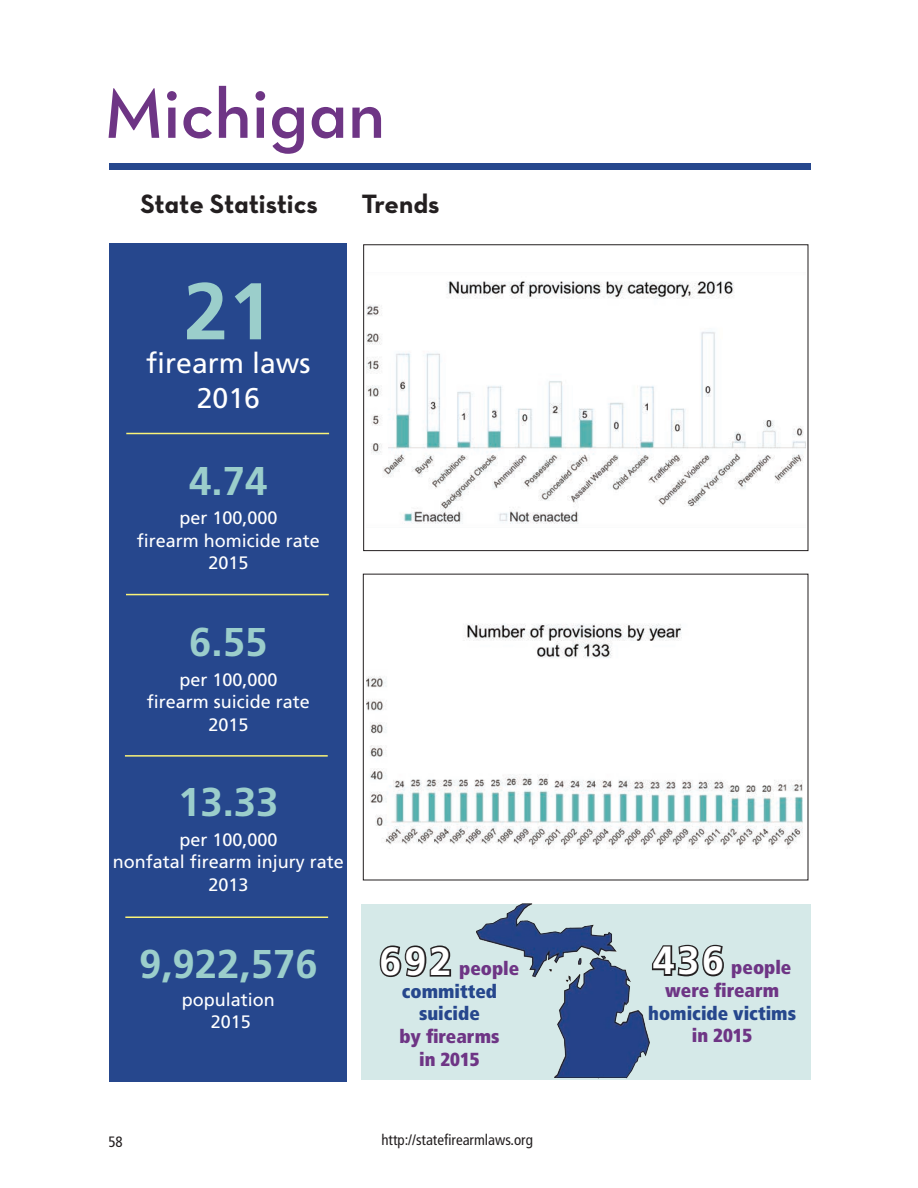
<style>
.page{position:relative;width:918px;height:1188px;background:#fff}
.page>*{position:absolute;margin:0;border:0;box-sizing:border-box;transform-origin:0 0}
.t1{font:700 80.25px "Frutiger LT Std";color:#9bcecb}
.t2{font:72px "Neutra Text Demi Alt";color:#6e3585}
.t3{font:700 40.2px "Frutiger LT Std";color:#9bcecb}
.t4{font:28.5px/34px "Frutiger LT Std";color:#fff;text-align:center}
.t5{font:27px "Neutra Text Bold Alt";letter-spacing:-.005em;color:#231f20}
.t6{font:900 condensed 18.9px/22.6px "Frutiger LT Std";color:#6e3585;text-align:center}
.t7{font:900 condensed 18.9px/22.6px "Frutiger LT Std";color:#26478d;text-align:center}
.t8{font:18px/22.5px "Frutiger LT Std";color:#fff;text-align:center}
.t9{font:condensed 15px "Frutiger LT Std";color:#231f20}
.s1{font-weight:700;font-stretch:normal;font-size:39.3px;color:#fff}
.s2{color:#6e3585}
</style>
<div class="page">
<div style="left:109px;top:163px;width:702px;height:7px;background:#26478d"></div>
<div style="left:110px;top:243px;width:237px;height:838px;background:#26478d"></div>
<hr style="left:126px;top:433px;width:203px;height:1px;background:#faf378">
<hr style="left:126px;top:594px;width:203px;height:1px;background:#faf378">
<hr style="left:125px;top:755px;width:203px;height:2px;background:#faf378">
<hr style="left:125px;top:917px;width:203px;height:1px;background:#faf378">
<svg style="left:362px;top:904px;width:449px;height:176px;background:#bbd0d9"></svg>
<svg style="left:378px;top:944px;width:75px;height:35px;background:#848d8d"></svg>
<svg style="left:650px;top:943px;width:75px;height:35px;background:#858e8e"></svg>
<img style="left:476px;top:903px;width:56px;height:65px">
<div style="left:363px;top:244px;width:445px;height:307px;border:1px solid #231f20"></div>
<img style="left:367px;top:281px;width:439px;height:243px">
<img style="left:366px;top:624px;width:437px;height:225px">
<h2 class="t2" style="left:104px;top:69px;width:283px">Michigan</h2>
<h3 class="t5" style="left:140px;top:187px;width:179px">State Statistics</h3>
<h3 class="t5" style="left:362px;top:187px;width:80px">Trends</h3>
<h1 class="t1" style="left:184px;top:264px;width:91px">21</h1>
<h3 class="t4" style="left:146px;top:347px;width:166px">firearm laws<br>2016</h3>
<h3 class="t3" style="left:189px;top:457px;width:80px">4.74</h3>
<p class="t8" style="left:137px;top:507px;width:185px">per 100,000<br>firearm homicide rate<br>2015</p>
<h3 class="t3" style="left:189px;top:619px;width:80px">6.55</h3>
<p class="t8" style="left:147px;top:668px;width:165px">per 100,000 firearm suicide rate<br>2015</p>
<h3 class="t3" style="left:178px;top:779px;width:102px">13.33</h3>
<p class="t8" style="left:113px;top:828px;width:233px">per 100,000<br>nonfatal firearm injury rate<br>2013</p>
<h3 class="t3" style="left:139px;top:940px;width:180px">9,922,576</h3>
<p class="t8" style="left:182px;top:989px;width:95px;line-height:21.6px">population<br>2015</p>
<p class="t7" style="left:380px;top:957px;width:141px"><span class="s1">692</span> <span class="s2">people </span>committed suicide</p>
<p class="t6" style="left:399px;top:1025px;width:102px">by firearms in 2015</p>
<p class="t9" style="left:108px;top:1133px;width:16px">58</p>
<p class="t9" style="left:381px;top:1131px;width:153px">http://statefirearmlaws.org</p>
<p class="t6" style="left:653px;top:956px;width:140px"><span class="s1">436</span> people were firearm</p>
<p class="t7" style="left:648px;top:1002px;width:149px">homicide victims</p>
<p class="t6" style="left:692px;top:1024px;width:62px">in 2015</p>
</div>
